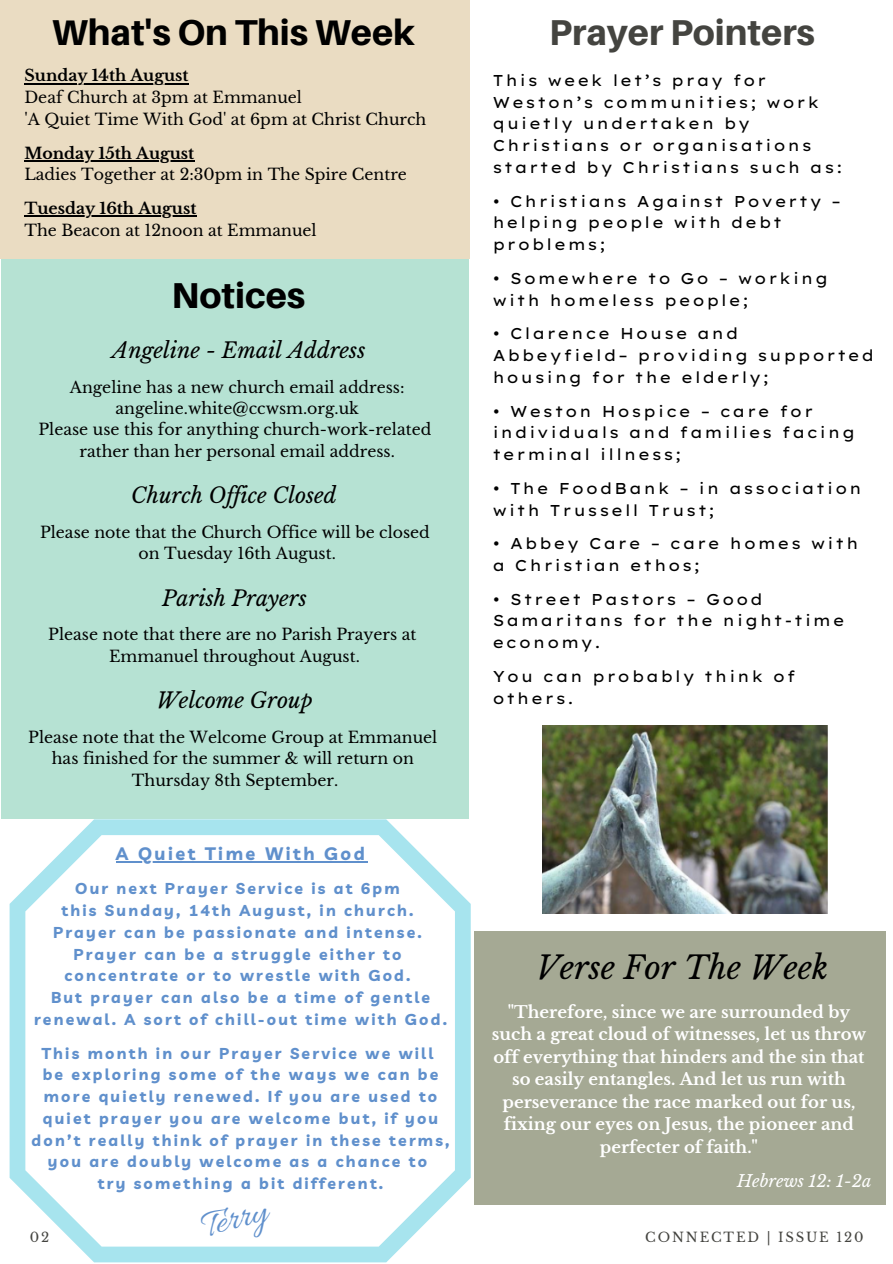
<style>
.page{position:relative;width:893px;height:1264px;background:#fff}
.page>*{position:absolute;margin:0;border:0;box-sizing:border-box;transform-origin:0 0}
.t1{font:39px "Allura";color:#6090cc}
.t2{font:800 36px "Aileron";color:#000}
.t3{font:800 36px "Aileron";color:#444440}
.t4{font:italic 31.5px "Libre Baskerville";color:#000}
.t5{font:italic 21.3px "Libre Baskerville";color:#000}
.t6{font:700 18px "Livvic";letter-spacing:.14em;color:#6090cc}
.t7{font:700 16.5px/22.5px "Libre Baskerville";color:#fff;text-align:center}
.t8{font:italic 16.5px "Libre Baskerville";color:#fff}
.t9{font:15.75px/21.8px "Lexend Exa";letter-spacing:.14em;color:#000}
.t10{font:15.75px/21.3px "Libre Baskerville";color:#000;text-align:center}
.t11{font:700 15.75px/21.8px "Livvic";letter-spacing:.14em;color:#6090cc;text-align:center}
.t12{font:700 15.75px "Libre Baskerville";color:#000}
.t13{font:13.2px "Libre Baskerville";letter-spacing:.14em;color:#444440}
</style>
<div class="page">
<div style="left:1px;top:259px;width:468px;height:559px;background:#b6e2d3"></div>
<div style="left:0;top:0;width:469px;height:259px;background:#eadcc2"></div>
<div style="left:474px;top:931px;width:412px;height:273px;background:#a5a994"></div>
<img style="left:542px;top:725px;width:285px;height:188px">
<svg style="left:10px;top:819px;width:460px;height:443px"></svg>
<hr style="left:24px;top:83px;width:164px;height:1px;background:#000">
<hr style="left:24px;top:160px;width:91px;height:1px;background:#000">
<hr style="left:115px;top:160px;width:79px;height:1px;background:#000">
<hr style="left:24px;top:215px;width:172px;height:2px;background:#000">
<hr style="left:116px;top:861px;width:251px;height:1px;background:#6090cc">
<h2 class="t2" style="left:52px;top:10px;width:364px">What's On This Week</h2>
<h2 class="t3" style="left:549px;top:10px;width:267px">Prayer Pointers</h2>
<p class="t12" style="left:24px;top:66px;width:166px">Sunday 14th August</p>
<p class="t10" style="left:24px;top:87px;width:403px;line-height:21.8px;text-align:left">Deaf Church at 3pm at Emmanuel<br>'A Quiet Time With God' at 6pm at Christ Church</p>
<p class="t12" style="left:24px;top:143px;width:171px">Monday 15th August</p>
<p class="t10" style="left:24px;top:164px;width:384px">Ladies Together at 2:30pm in The Spire Centre</p>
<p class="t12" style="left:24px;top:199px;width:173px">Tuesday 16th August</p>
<p class="t10" style="left:24px;top:219px;width:294px">The Beacon at 12noon at Emmanuel</p>
<h2 class="t2" style="left:171px;top:273px;width:135px">Notices</h2>
<h3 class="t5" style="left:112px;top:337px;width:255px">Angeline - Email Address</h3>
<p class="t10" style="left:38px;top:376px;width:394px">Angeline has a new church email address: angeline.white@ccwsm.org.uk<br>Please use this for anything church-work-related rather than her personal email address.</p>
<h3 class="t5" style="left:131px;top:483px;width:207px">Church Of ice Closed</h3>
<p class="t10" style="left:40px;top:521px;width:391px">Please note that the Church Office will be closed on Tuesday 16th August.</p>
<h3 class="t5" style="left:162px;top:585px;width:146px">Parish Prayers</h3>
<p class="t10" style="left:48px;top:624px;width:369px">Please note that there are no Parish Prayers at<br>Emmanuel throughout August.</p>
<h3 class="t5" style="left:156px;top:687px;width:158px">Welcome Group</h3>
<p class="t10" style="left:28px;top:726px;width:410px">Please note that the Welcome Group at Emmanuel has finished for the summer &amp; will return on<br>Thursday 8th September.</p>
<p class="t9" style="left:492px;top:69px;width:351px">This week let’s pray for<br>Weston’s communities; work quietly undertaken by<br>Christians or organisations started by Christians such as:</p>
<p class="t9" style="left:492px;top:190px;width:350px">• Christians Against Poverty – helping people with debt problems;</p>
<p class="t9" style="left:492px;top:267px;width:337px">• Somewhere to Go – working with homeless people;</p>
<p class="t9" style="left:492px;top:322px;width:383px">• Clarence House and<br>Abbeyfield– providing supported housing for the elderly;</p>
<p class="t9" style="left:492px;top:400px;width:363px">• Weston Hospice – care for individuals and families facing terminal illness;</p>
<p class="t9" style="left:492px;top:477px;width:370px">• The FoodBank – in association with Trussell Trust;</p>
<p class="t9" style="left:492px;top:532px;width:367px">• Abbey Care – care homes with a Christian ethos;</p>
<p class="t9" style="left:492px;top:588px;width:353px">• Street Pastors – Good<br>Samaritans for the night-time economy.</p>
<p class="t9" style="left:492px;top:665px;width:304px">You can probably think of others.</p>
<p class="t6" style="left:116px;top:841px;width:250px">A Quiet Time With God</p>
<p class="t11" style="left:34px;top:877px;width:414px">Our next Prayer Service is at 6pm<br>this Sunday, 14th August, in church.<br>Prayer can be passionate and intense.<br>Prayer can be a struggle either to concentrate or to wrestle with God.<br>But prayer can also be a time of gentle renewal. A sort of chill-out time with God.</p>
<p class="t11" style="left:32px;top:1041px;width:419px">This month in our Prayer Service we will<br>be exploring some of the ways we can be more quietly renewed. If you are used to quiet prayer you are welcome but, if you don’t really think of prayer in these terms, you are doubly welcome as a chance to<br>try something a bit different.</p>
<h1 class="t1" style="left:197px;top:1205px;width:68px;rotate:-14deg">Terry</h1>
<h3 class="t4" style="left:536px;top:948px;width:293px">Verse For The Week</h3>
<p class="t7" style="left:491px;top:1000px;width:376px">"Therefore, since we are surrounded by such a great cloud of witnesses, let us throw off everything that hinders and the sin that so easily entangles. And let us run with perseverance the race marked out for us, fixing our eyes on Jesus, the pioneer and perfecter of faith."</p>
<p class="t8" style="left:737px;top:1171px;width:136px">Hebrews 12: 1-2a</p>
<p class="t13" style="left:30px;top:1229px;width:21px">02</p>
<p class="t13" style="left:645px;top:1229px;width:220px">CONNECTED | ISSUE 120</p>
</div>
